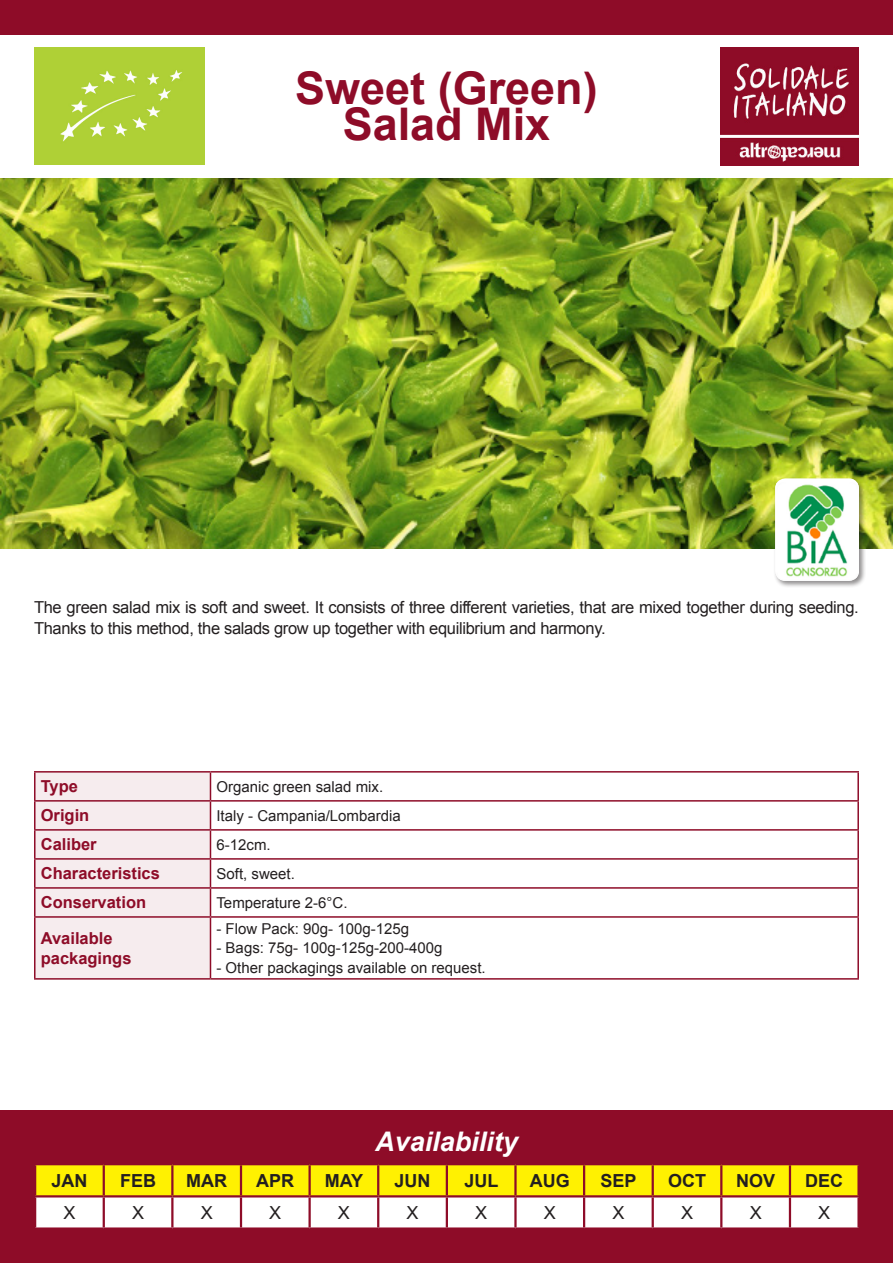
<style>
.page{position:relative;width:893px;height:1263px;background:#fff}
.page>*{position:absolute;margin:0;border:0;box-sizing:border-box;transform-origin:0 0}
.t1{font:700 45px/36px "Arial";color:#8e0c28;text-align:center}
.t2{font:italic 700 27px "Arial";color:#fff}
.t3{font:700 18px "Arial";color:#231f20}
.t4{font:18px "Arial";color:#231f20}
.t5{font:16.5px/21px "Arial";letter-spacing:-.02em;color:#231f20}
.t6{font:700 16.5px/19.5px "Arial";color:#8e0c28}
.t7{font:15px "Arial";color:#231f20}
</style>
<div class="page">
<img style="left:720px;top:47px;width:139px;height:119px">
<div style="left:0;top:1110px;width:893px;height:153px;background:#8e0c28"></div>
<div style="left:0;top:0;width:893px;height:34px;background:#8e0c28"></div>
<svg style="left:36px;top:1165px;width:821px;height:62px;background:#fcf37d"></svg>
<hr style="left:103px;top:1165px;width:2px;height:30px;background:#8e0c28">
<hr style="left:171px;top:1165px;width:2px;height:30px;background:#8e0c28">
<hr style="left:240px;top:1165px;width:2px;height:30px;background:#8e0c28">
<hr style="left:308px;top:1165px;width:3px;height:30px;background:#8e0c28">
<hr style="left:377px;top:1165px;width:2px;height:30px;background:#8e0c28">
<hr style="left:446px;top:1165px;width:2px;height:30px;background:#8e0c28">
<hr style="left:514px;top:1165px;width:3px;height:30px;background:#8e0c28">
<hr style="left:583px;top:1165px;width:2px;height:30px;background:#8e0c28">
<hr style="left:652px;top:1165px;width:2px;height:30px;background:#8e0c28">
<hr style="left:720px;top:1165px;width:2px;height:30px;background:#8e0c28">
<hr style="left:789px;top:1165px;width:2px;height:30px;background:#8e0c28">
<hr style="left:34px;top:1195px;width:70px;height:2px;background:#8e0c28">
<hr style="left:104px;top:1195px;width:68px;height:2px;background:#8e0c28">
<hr style="left:103px;top:1197px;width:2px;height:30px;background:#8e0c28">
<hr style="left:172px;top:1195px;width:69px;height:2px;background:#8e0c28">
<hr style="left:171px;top:1197px;width:2px;height:30px;background:#8e0c28">
<hr style="left:241px;top:1195px;width:69px;height:2px;background:#8e0c28">
<hr style="left:240px;top:1197px;width:2px;height:30px;background:#8e0c28">
<hr style="left:310px;top:1195px;width:68px;height:2px;background:#8e0c28">
<hr style="left:308px;top:1197px;width:3px;height:30px;background:#8e0c28">
<hr style="left:378px;top:1195px;width:69px;height:2px;background:#8e0c28">
<hr style="left:377px;top:1197px;width:2px;height:30px;background:#8e0c28">
<hr style="left:447px;top:1195px;width:68px;height:2px;background:#8e0c28">
<hr style="left:446px;top:1197px;width:2px;height:30px;background:#8e0c28">
<hr style="left:515px;top:1195px;width:69px;height:2px;background:#8e0c28">
<hr style="left:514px;top:1197px;width:3px;height:30px;background:#8e0c28">
<hr style="left:584px;top:1195px;width:69px;height:2px;background:#8e0c28">
<hr style="left:583px;top:1197px;width:2px;height:30px;background:#8e0c28">
<hr style="left:653px;top:1195px;width:68px;height:2px;background:#8e0c28">
<hr style="left:652px;top:1197px;width:2px;height:30px;background:#8e0c28">
<hr style="left:721px;top:1195px;width:69px;height:2px;background:#8e0c28">
<hr style="left:720px;top:1197px;width:2px;height:30px;background:#8e0c28">
<hr style="left:790px;top:1195px;width:70px;height:2px;background:#8e0c28">
<hr style="left:789px;top:1197px;width:2px;height:30px;background:#8e0c28">
<hr style="left:34px;top:771px;width:176px;height:1px;background:#8e0c28">
<hr style="left:34px;top:772px;width:2px;height:28px;background:#8e0c28">
<hr style="left:210px;top:771px;width:649px;height:1px;background:#8e0c28">
<hr style="left:857px;top:772px;width:2px;height:28px;background:#8e0c28">
<hr style="left:34px;top:800px;width:176px;height:2px;background:#8e0c28">
<hr style="left:34px;top:802px;width:2px;height:27px;background:#8e0c28">
<hr style="left:210px;top:800px;width:649px;height:2px;background:#8e0c28">
<hr style="left:857px;top:802px;width:2px;height:27px;background:#8e0c28">
<hr style="left:34px;top:829px;width:176px;height:2px;background:#8e0c28">
<hr style="left:34px;top:831px;width:2px;height:27px;background:#8e0c28">
<hr style="left:210px;top:829px;width:649px;height:2px;background:#8e0c28">
<hr style="left:857px;top:831px;width:2px;height:27px;background:#8e0c28">
<hr style="left:34px;top:858px;width:176px;height:2px;background:#8e0c28">
<hr style="left:34px;top:860px;width:2px;height:27px;background:#8e0c28">
<hr style="left:210px;top:858px;width:649px;height:2px;background:#8e0c28">
<hr style="left:857px;top:860px;width:2px;height:27px;background:#8e0c28">
<hr style="left:34px;top:887px;width:176px;height:2px;background:#8e0c28">
<hr style="left:34px;top:889px;width:2px;height:27px;background:#8e0c28">
<hr style="left:210px;top:887px;width:649px;height:2px;background:#8e0c28">
<svg style="left:35px;top:772px;width:176px;height:206px;background:#f0e1e4"></svg>
<hr style="left:857px;top:889px;width:2px;height:27px;background:#8e0c28">
<hr style="left:34px;top:916px;width:176px;height:2px;background:#8e0c28">
<hr style="left:34px;top:918px;width:2px;height:60px;background:#8e0c28">
<hr style="left:210px;top:916px;width:649px;height:2px;background:#8e0c28">
<hr style="left:210px;top:918px;width:1px;height:60px;background:#8e0c28">
<hr style="left:857px;top:918px;width:2px;height:60px;background:#8e0c28">
<hr style="left:34px;top:978px;width:176px;height:2px;background:#8e0c28">
<hr style="left:210px;top:978px;width:649px;height:2px;background:#8e0c28">
<img style="left:0;top:178px;width:893px;height:370px">
<div style="left:773px;top:477px;width:93px;height:111px;background:#231f20;opacity:.5"></div>
<div style="left:775px;top:478px;width:84px;height:103px;background:#fff;border-radius:10px"></div>
<img style="left:775px;top:483px;width:84px;height:98px">
<div style="left:34px;top:47px;width:171px;height:118px;background:#afd036"></div>
<p class="t1" style="left:295px;top:72px;width:304px">Sweet (Green)<br>Salad Mix</p>
<p class="t5" style="left:34px;top:596px;width:826px">The green salad mix is soft and sweet. It consists of three different varieties, that are mixed together during seeding.<br>Thanks to this method, the salads grow up together with equilibrium and harmony.</p>
<p class="t6" style="left:41px;top:777px;width:39px">Type</p>
<p class="t7" style="left:216px;top:777px;width:168px">Organic green salad mix.</p>
<p class="t6" style="left:41px;top:806px;width:50px">Origin</p>
<p class="t7" style="left:216px;top:806px;width:186px">Italy - Campania/Lombardia</p>
<p class="t6" style="left:41px;top:835px;width:57px">Caliber</p>
<p class="t7" style="left:216px;top:835px;width:56px">6-12cm.</p>
<p class="t6" style="left:41px;top:864px;width:121px">Characteristics</p>
<p class="t7" style="left:216px;top:864px;width:80px">Soft, sweet.</p>
<p class="t6" style="left:41px;top:893px;width:107px">Conservation</p>
<p class="t7" style="left:216px;top:893px;width:133px">Temperature 2-6°C.</p>
<p class="t6" style="left:41px;top:929px;width:92px">Available packagings</p>
<p class="t7" style="left:216px;top:919px;width:194px">- Flow Pack: 90g- 100g-125g</p>
<p class="t7" style="left:216px;top:938px;width:227px">- Bags: 75g- 100g-125g-200-400g</p>
<p class="t7" style="left:216px;top:958px;width:271px">- Other packagings available on request.</p>
<p class="t2" style="left:375px;top:1123px;width:144px">Availability</p>
<p class="t3" style="left:51px;top:1168px;width:37px">JAN</p>
<p class="t3" style="left:120px;top:1168px;width:37px">FEB</p>
<p class="t3" style="left:186px;top:1168px;width:42px">MAR</p>
<p class="t3" style="left:256px;top:1168px;width:39px">APR</p>
<p class="t3" style="left:325px;top:1168px;width:40px">MAY</p>
<p class="t3" style="left:395px;top:1168px;width:37px">JUN</p>
<p class="t3" style="left:464px;top:1168px;width:36px">JUL</p>
<p class="t3" style="left:530px;top:1168px;width:41px">AUG</p>
<p class="t3" style="left:601px;top:1168px;width:38px">SEP</p>
<p class="t3" style="left:668px;top:1168px;width:39px">OCT</p>
<p class="t3" style="left:736px;top:1168px;width:41px">NOV</p>
<p class="t3" style="left:805px;top:1168px;width:39px">DEC</p>
<p class="t4" style="left:63px;top:1201px;width:14px">X</p>
<p class="t4" style="left:132px;top:1201px;width:14px">X</p>
<p class="t4" style="left:201px;top:1201px;width:14px">X</p>
<p class="t4" style="left:269px;top:1201px;width:14px">X</p>
<p class="t4" style="left:338px;top:1201px;width:14px">X</p>
<p class="t4" style="left:407px;top:1201px;width:14px">X</p>
<p class="t4" style="left:475px;top:1201px;width:14px">X</p>
<p class="t4" style="left:544px;top:1201px;width:14px">X</p>
<p class="t4" style="left:612px;top:1201px;width:14px">X</p>
<p class="t4" style="left:681px;top:1201px;width:14px">X</p>
<p class="t4" style="left:750px;top:1201px;width:14px">X</p>
<p class="t4" style="left:818px;top:1201px;width:14px">X</p>
</div>
